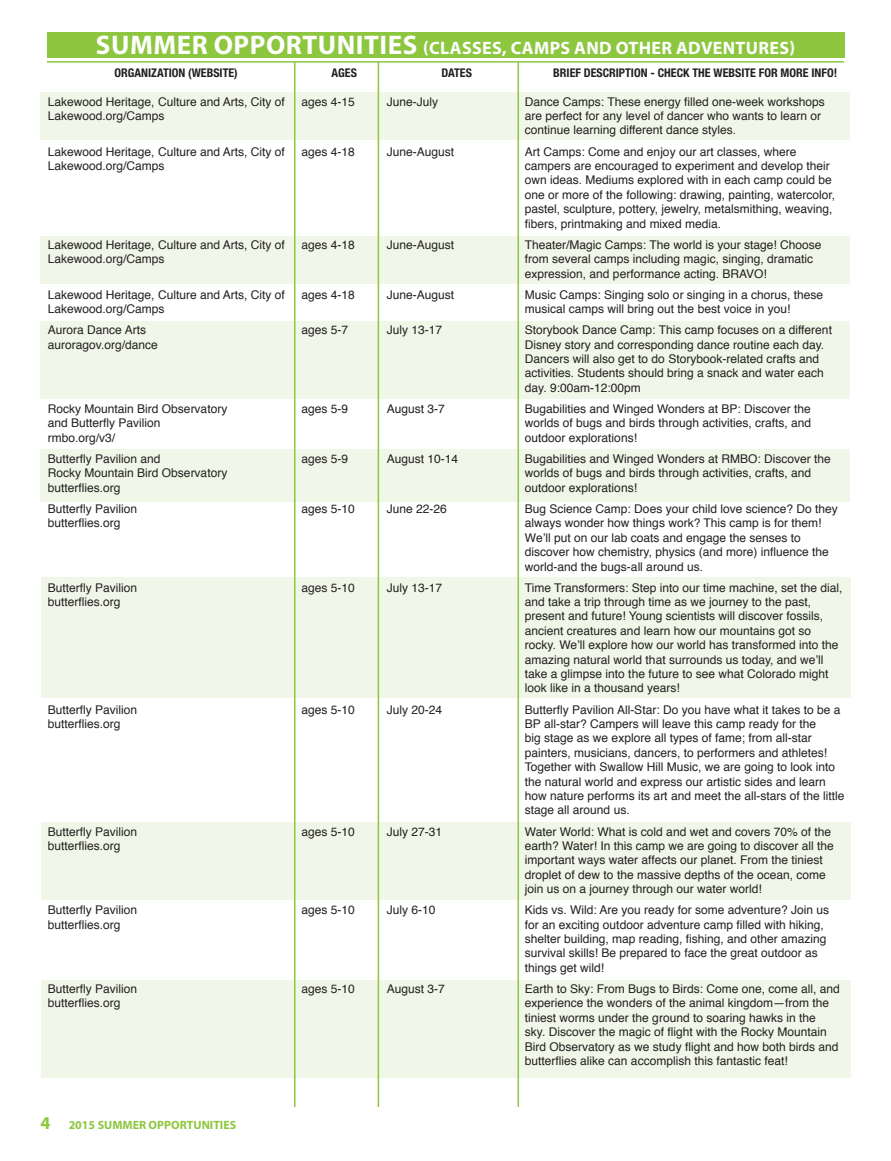
<style>
.page{position:relative;width:891px;height:1161px;background:#fff}
.page>*{position:absolute;margin:0;border:0;box-sizing:border-box;transform-origin:0 0}
.t1{font:700 18px "Myriad Pro";letter-spacing:.02em;color:#fff}
.t2{font:12px/14.4px "Helvetica";color:#231f20}
.t3{font:700 condensed 12px "Helvetica Neue LT Std";color:#231f20}
.t4{font:700 12px "Myriad Pro";color:#8dc73f}
.s1{font-size:27px}
.s2{font-size:18px}
</style>
<div class="page">
<div style="left:47px;top:32px;width:797px;height:26px;background:#8dc73f"></div>
<hr style="left:47px;top:61px;width:797px;height:2px;background:#8dc73f">
<div style="left:41px;top:980px;width:810px;height:97px;background:#f1f7e8"></div>
<div style="left:40px;top:237px;width:810px;height:47px;background:#f1f7e8"></div>
<div style="left:40px;top:449px;width:810px;height:53px;background:#f1f7e8"></div>
<div style="left:41px;top:577px;width:810px;height:121px;background:#f1f7e8"></div>
<div style="left:41px;top:822px;width:810px;height:78px;background:#f1f7e8"></div>
<div style="left:40px;top:321px;width:810px;height:78px;background:#f1f7e8"></div>
<div style="left:40px;top:93px;width:810px;height:47px;background:#f1f7e8"></div>
<hr style="left:294px;top:61px;width:1px;height:1046px;background:#8dc73f">
<hr style="left:378px;top:61px;width:1px;height:1046px;background:#8dc73f">
<hr style="left:518px;top:61px;width:1px;height:1046px;background:#8dc73f">
<h1 class="t1" style="left:96px;top:38px;width:701px"><span class="s1">SUMMER OPPORTUNITIES</span> (CLASSES, CAMPS AND OTHER ADVENTURES)</h1>
<p class="t3" style="left:115px;top:66px;width:125px">ORGANIZATION (WEBSITE)</p>
<p class="t3" style="left:332px;top:66px;width:27px">AGES</p>
<p class="t3" style="left:442px;top:66px;width:32px">DATES</p>
<p class="t3" style="left:553px;top:66px;width:286px">BRIEF DESCRIPTION - CHECK THE WEBSITE FOR MORE INFO!</p>
<p class="t2" style="left:48px;top:95px;width:238px">Lakewood Heritage, Culture and Arts, City of</p>
<p class="t2" style="left:301px;top:95px;width:55px">ages 4-15</p>
<p class="t2" style="left:387px;top:95px;width:53px">June-July</p>
<p class="t2" style="left:525px;top:95px;width:301px">Dance Camps: These energy filled one-week workshops</p>
<p class="t2" style="left:48px;top:109px;width:118px">Lakewood.org/Camps</p>
<p class="t2" style="left:525px;top:109px;width:298px">are perfect for any level of dancer who wants to learn or continue learning different dance styles.</p>
<p class="t2" style="left:48px;top:145px;width:238px">Lakewood Heritage, Culture and Arts, City of</p>
<p class="t2" style="left:301px;top:145px;width:55px">ages 4-18</p>
<p class="t2" style="left:387px;top:145px;width:69px">June-August</p>
<p class="t2" style="left:525px;top:145px;width:273px">Art Camps: Come and enjoy our art classes, where</p>
<p class="t2" style="left:48px;top:159px;width:118px">Lakewood.org/Camps</p>
<p class="t2" style="left:525px;top:159px;width:312px">campers are encouraged to experiment and develop their own ideas. Mediums explored with in each camp could be one or more of the following: drawing, painting, watercolor, pastel, sculpture, pottery, jewelry, metalsmithing, weaving, fibers, printmaking and mixed media.</p>
<p class="t2" style="left:48px;top:238px;width:238px">Lakewood Heritage, Culture and Arts, City of</p>
<p class="t2" style="left:301px;top:238px;width:55px">ages 4-18</p>
<p class="t2" style="left:387px;top:238px;width:69px">June-August</p>
<p class="t2" style="left:525px;top:238px;width:298px">Theater/Magic Camps: The world is your stage! Choose</p>
<p class="t2" style="left:48px;top:252px;width:118px">Lakewood.org/Camps</p>
<p class="t2" style="left:525px;top:252px;width:290px">from several camps including magic, singing, dramatic expression, and performance acting. BRAVO!</p>
<p class="t2" style="left:48px;top:288px;width:238px">Lakewood Heritage, Culture and Arts, City of</p>
<p class="t2" style="left:301px;top:288px;width:55px">ages 4-18</p>
<p class="t2" style="left:387px;top:288px;width:69px">June-August</p>
<p class="t2" style="left:525px;top:288px;width:300px">Music Camps: Singing solo or singing in a chorus, these</p>
<p class="t2" style="left:48px;top:302px;width:118px">Lakewood.org/Camps</p>
<p class="t2" style="left:525px;top:302px;width:267px">musical camps will bring out the best voice in you!</p>
<p class="t2" style="left:48px;top:323px;width:100px">Aurora Dance Arts</p>
<p class="t2" style="left:301px;top:323px;width:48px">ages 5-7</p>
<p class="t2" style="left:387px;top:323px;width:57px">July 13-17</p>
<p class="t2" style="left:525px;top:323px;width:309px">Storybook Dance Camp: This camp focuses on a different</p>
<p class="t2" style="left:48px;top:338px;width:111px">auroragov.org/dance</p>
<p class="t2" style="left:525px;top:338px;width:301px">Disney story and corresponding dance routine each day.<br>Dancers will also get to do Storybook-related crafts and activities. Students should bring a snack and water each day. 9:00am-12:00pm</p>
<p class="t2" style="left:48px;top:402px;width:181px">Rocky Mountain Bird Observatory</p>
<p class="t2" style="left:301px;top:402px;width:48px">ages 5-9</p>
<p class="t2" style="left:387px;top:402px;width:60px">August 3-7</p>
<p class="t2" style="left:525px;top:402px;width:287px">Bugabilities and Winged Wonders at BP: Discover the</p>
<p class="t2" style="left:48px;top:416px;width:114px">and Butterfly Pavilion</p>
<p class="t2" style="left:525px;top:416px;width:288px">worlds of bugs and birds through activities, crafts, and</p>
<p class="t2" style="left:48px;top:431px;width:69px">rmbo.org/v3/</p>
<p class="t2" style="left:525px;top:431px;width:114px">outdoor explorations!</p>
<p class="t2" style="left:48px;top:452px;width:114px">Butterfly Pavilion and</p>
<p class="t2" style="left:301px;top:452px;width:48px">ages 5-9</p>
<p class="t2" style="left:387px;top:452px;width:73px">August 10-14</p>
<p class="t2" style="left:525px;top:452px;width:307px">Bugabilities and Winged Wonders at RMBO: Discover the</p>
<p class="t2" style="left:48px;top:466px;width:181px">Rocky Mountain Bird Observatory</p>
<p class="t2" style="left:525px;top:466px;width:288px">worlds of bugs and birds through activities, crafts, and</p>
<p class="t2" style="left:48px;top:481px;width:74px">butterflies.org</p>
<p class="t2" style="left:525px;top:481px;width:114px">outdoor explorations!</p>
<p class="t2" style="left:48px;top:502px;width:91px">Butterfly Pavilion</p>
<p class="t2" style="left:301px;top:502px;width:55px">ages 5-10</p>
<p class="t2" style="left:387px;top:502px;width:62px">June 22-26</p>
<p class="t2" style="left:525px;top:502px;width:314px">Bug Science Camp: Does your child love science? Do they</p>
<p class="t2" style="left:48px;top:516px;width:74px">butterflies.org</p>
<p class="t2" style="left:525px;top:516px;width:305px">always wonder how things work? This camp is for them!<br>We’ll put on our lab coats and engage the senses to discover how chemistry, physics (and more) influence the world-and the bugs-all around us.</p>
<p class="t2" style="left:48px;top:581px;width:91px">Butterfly Pavilion</p>
<p class="t2" style="left:301px;top:581px;width:55px">ages 5-10</p>
<p class="t2" style="left:387px;top:581px;width:57px">July 13-17</p>
<p class="t2" style="left:525px;top:581px;width:319px">Time Transformers: Step into our time machine, set the dial,</p>
<p class="t2" style="left:48px;top:595px;width:74px">butterflies.org</p>
<p class="t2" style="left:525px;top:595px;width:315px">and take a trip through time as we journey to the past, present and future! Young scientists will discover fossils, ancient creatures and learn how our mountains got so rocky. We’ll explore how our world has transformed into the amazing natural world that surrounds us today, and we’ll take a glimpse into the future to see what Colorado might look like in a thousand years!</p>
<p class="t2" style="left:48px;top:703px;width:91px">Butterfly Pavilion</p>
<p class="t2" style="left:301px;top:703px;width:55px">ages 5-10</p>
<p class="t2" style="left:387px;top:703px;width:57px">July 20-24</p>
<p class="t2" style="left:525px;top:703px;width:317px">Butterfly Pavilion All-Star: Do you have what it takes to be a</p>
<p class="t2" style="left:48px;top:717px;width:74px">butterflies.org</p>
<p class="t2" style="left:525px;top:717px;width:321px">BP all-star? Campers will leave this camp ready for the<br>big stage as we explore all types of fame; from all-star painters, musicians, dancers, to performers and athletes!<br>Together with Swallow Hill Music, we are going to look into the natural world and express our artistic sides and learn how nature performs its art and meet the all-stars of the little stage all around us.</p>
<p class="t2" style="left:48px;top:824px;width:91px">Butterfly Pavilion</p>
<p class="t2" style="left:301px;top:824px;width:55px">ages 5-10</p>
<p class="t2" style="left:387px;top:824px;width:57px">July 27-31</p>
<p class="t2" style="left:525px;top:824px;width:308px">Water World: What is cold and wet and covers 70% of the</p>
<p class="t2" style="left:48px;top:839px;width:74px">butterflies.org</p>
<p class="t2" style="left:525px;top:839px;width:311px">earth? Water! In this camp we are going to discover all the important ways water affects our planet. From the tiniest droplet of dew to the massive depths of the ocean, come join us on a journey through our water world!</p>
<p class="t2" style="left:48px;top:903px;width:91px">Butterfly Pavilion</p>
<p class="t2" style="left:301px;top:903px;width:55px">ages 5-10</p>
<p class="t2" style="left:387px;top:903px;width:50px">July 6-10</p>
<p class="t2" style="left:525px;top:903px;width:306px">Kids vs. Wild: Are you ready for some adventure? Join us</p>
<p class="t2" style="left:48px;top:918px;width:74px">butterflies.org</p>
<p class="t2" style="left:525px;top:918px;width:303px">for an exciting outdoor adventure camp filled with hiking, shelter building, map reading, fishing, and other amazing survival skills! Be prepared to face the great outdoor as things get wild!</p>
<p class="t2" style="left:48px;top:982px;width:91px">Butterfly Pavilion</p>
<p class="t2" style="left:301px;top:982px;width:55px">ages 5-10</p>
<p class="t2" style="left:387px;top:982px;width:60px">August 3-7</p>
<p class="t2" style="left:525px;top:982px;width:316px">Earth to Sky: From Bugs to Birds: Come one, come all, and</p>
<p class="t2" style="left:48px;top:996px;width:74px">butterflies.org</p>
<p class="t2" style="left:525px;top:996px;width:315px">experience the wonders of the animal kingdom—from the tiniest worms under the ground to soaring hawks in the sky. Discover the magic of flight with the Rocky Mountain Bird Observatory as we study flight and how both birds and butterflies alike can accomplish this fantastic feat!</p>
<p class="t4" style="left:40px;top:1119px;width:197px"><span class="s2">4</span> 2015 SUMMER OPPORTUNITIES</p>
</div>
